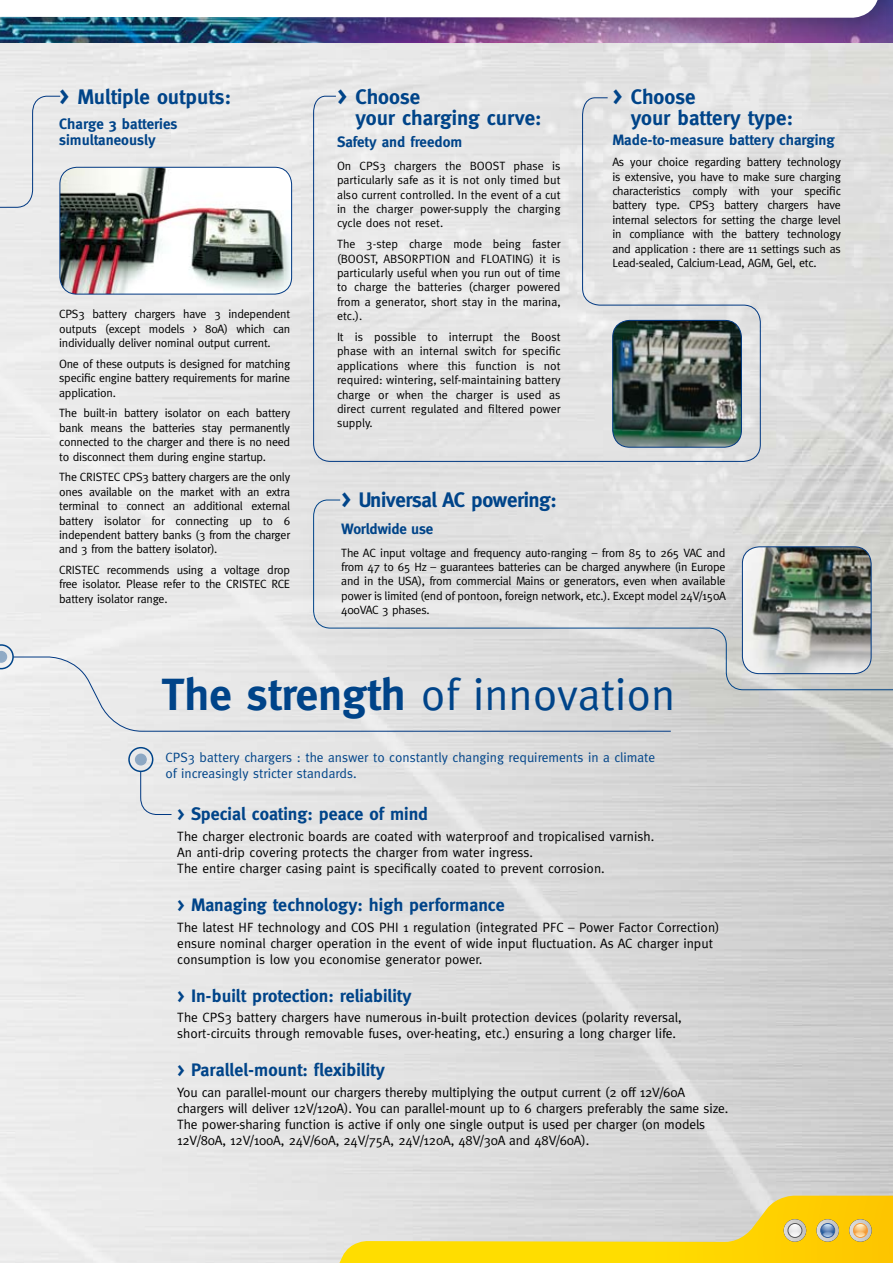
<style>
.page{position:relative;width:893px;height:1263px;background:#fff}
.page>*{position:absolute;margin:0;border:0;box-sizing:border-box;transform-origin:0 0}
.t1{font:45px "Meta";color:#004489}
.t2{font:700 21px/21px "Meta";color:#004489}
.t3{font:700 21px "Meta";letter-spacing:-.02em;color:#004489}
.t4{font:700 18px "Meta";color:#004489}
.t5{font:700 15px/16.5px "Meta";color:#004489}
.t6{font:700 15px "Meta";letter-spacing:-.02em;color:#004489}
.t7{font:13.5px/16.2px "Meta";color:#000}
.t8{font:13.5px/16.2px "Meta";color:#004489}
.t9{font:12px/14.4px "Meta";letter-spacing:-.02em;color:#000;text-align:justify}
.s1{font-size:24px}
.s2{font-weight:700}
</style>
<div class="page">
<img style="left:0;top:92px;width:893px;height:1171px">
<div style="left:0;top:0;width:893px;height:92px;background:#000;opacity:.3"></div>
<img style="left:0;top:0;width:893px;height:63px">
<svg style="left:140px;top:771px;width:32px;height:44px"></svg>
<svg style="left:12px;top:656px;width:659px;height:76px"></svg>
<div style="left:128px;top:747px;width:25px;height:25px;border:2px solid #004489;border-radius:50%"></div>
<div style="left:136px;top:754px;width:10px;height:11px;background:#8da8c3;border-radius:50%"></div>
<div style="left:135px;top:753px;width:12px;height:12px;border:1px solid #004489;border-radius:50%"></div>
<svg style="left:0;top:644px;width:14px;height:25px"></svg>
<img style="left:60px;top:167px;width:232px;height:127px">
<div style="left:60px;top:167px;width:232px;height:127px;border:1px solid #003882;border-radius:17px"></div>
<div style="left:294px;top:389px;width:599px;height:322px;background:#000;opacity:.3"></div>
<svg style="left:313px;top:407px;width:580px;height:283px"></svg>
<img style="left:742px;top:547px;width:129px;height:127px">
<div style="left:742px;top:546px;width:129px;height:128px;border:1px solid #003882;border-radius:17px"></div>
<div style="left:292px;top:73px;width:494px;height:412px;background:#e3e3e3"></div>
<svg style="left:313px;top:95px;width:448px;height:367px"></svg>
<div style="left:0;top:95px;width:61px;height:113px;background:#eaeaea"></div>
<img style="left:613px;top:320px;width:128px;height:127px">
<div style="left:612px;top:320px;width:130px;height:128px;border:1px solid #003882;border-radius:17px"></div>
<svg style="left:339px;top:1196px;width:554px;height:67px"></svg>
<img style="left:784px;top:1219px;width:22px;height:23px;border-radius:11px">
<img style="left:816px;top:1219px;width:23px;height:23px;border-radius:11px">
<img style="left:849px;top:1219px;width:23px;height:23px;border-radius:11px">
<img style="left:788px;top:1223px;width:14px;height:14px;border-radius:7px">
<div style="left:788px;top:1223px;width:14px;height:15px;border:1px solid #58585a;border-radius:50%"></div>
<img style="left:821px;top:1223px;width:14px;height:14px;border-radius:7px">
<div style="left:820px;top:1223px;width:15px;height:15px;border:1px solid #365e9b;border-radius:50%"></div>
<img style="left:853px;top:1223px;width:14px;height:14px;border-radius:7px">
<div style="left:853px;top:1223px;width:15px;height:15px;border:1px solid #f39b40;border-radius:50%"></div>
<h2 class="t2" style="left:59px;top:86px;width:173px"><span class="s1">&gt;</span> Multiple outputs:</h2>
<p class="t5" style="left:59px;top:115px;width:120px">Charge 3 batteries simultaneously</p>
<p class="t9" style="left:59px;top:307px;width:233px">CPS3 battery chargers have 3 independent outputs (except models &gt; 80A) which can individually deliver nominal output current.</p>
<p class="t9" style="left:59px;top:356px;width:233px">One of these outputs is designed for matching specific engine battery requirements for marine application.</p>
<p class="t9" style="left:59px;top:406px;width:233px">The built-in battery isolator on each battery bank means the batteries stay permanently connected to the charger and there is no need to disconnect them during engine startup.</p>
<p class="t9" style="left:59px;top:470px;width:233px">The CRISTEC CPS3 battery chargers are the only ones available on the market with an extra terminal to connect an additional external battery isolator for connecting up to 6 independent battery banks (3 from the charger and 3 from the battery isolator).</p>
<p class="t9" style="left:59px;top:563px;width:233px">CRISTEC recommends using a voltage drop free isolator. Please refer to the CRISTEC RCE battery isolator range.</p>
<h2 class="t2" style="left:355px;top:86px;width:188px;text-indent:-18px"><span class="s1">&gt;</span> Choose<br>your charging curve:</h2>
<p class="t5" style="left:337px;top:133px;width:127px">Safety and freedom</p>
<p class="t9" style="left:337px;top:158px;width:225px">On CPS3 chargers the BOOST phase is particularly safe as it is not only timed but also current controlled. In the event of a cut in the charger power-supply the charging cycle does not reset.</p>
<p class="t9" style="left:337px;top:237px;width:225px">The 3-step charge mode being faster (BOOST, ABSORPTION and FLOATING) it is particularly useful when you run out of time to charge the batteries (charger powered from a generator, short stay in the marina, etc.).</p>
<p class="t9" style="left:337px;top:329px;width:225px">It is possible to interrupt the Boost phase with an internal switch for specific applications where this function is not required: wintering, self-maintaining battery charge or when the charger is used as direct current regulated and filtered power supply.</p>
<h2 class="t2" style="left:631px;top:86px;width:164px;text-indent:-18px"><span class="s1">&gt;</span> Choose<br>your battery type:</h2>
<p class="t5" style="left:612px;top:132px;width:224px">Made-to-measure battery charging</p>
<p class="t9" style="left:612px;top:155px;width:230px">As your choice regarding battery technology is extensive, you have to make sure charging characteristics comply with your specific battery type. CPS3 battery chargers have internal selectors for setting the charge level in compliance with the battery technology and application : there are 11 settings such as Lead-sealed, Calcium-Lead, AGM, Gel, etc.</p>
<h2 class="t3" style="left:341px;top:488px;width:217px"><span class="s1">&gt;</span> Universal AC powering:</h2>
<p class="t6" style="left:341px;top:520px;width:93px">Worldwide use</p>
<p class="t9" style="left:341px;top:545px;width:386px">The AC input voltage and frequency auto-ranging – from 85 to 265 VAC and from 47 to 65 Hz – guarantees batteries can be charged anywhere (in Europe and in the USA), from commercial Mains or generators, even when available power is limited (end of pontoon, foreign network, etc.). Except model 24V/150A 400VAC 3 phases.</p>
<h1 class="t1" style="left:162px;top:668px;width:515px"><span class="s2">The strength</span> of innovation</h1>
<p class="t8" style="left:165px;top:749px;width:491px">CPS3 battery chargers : the answer to constantly changing requirements in a climate of increasingly stricter standards.</p>
<h3 class="t4" style="left:177px;top:804px;width:253px">&gt; Special coating: peace of mind</h3>
<p class="t7" style="left:177px;top:828px;width:479px">The charger electronic boards are coated with waterproof and tropicalised varnish.<br>An anti-drip covering protects the charger from water ingress.<br>The entire charger casing paint is specifically coated to prevent corrosion.</p>
<h3 class="t4" style="left:177px;top:894px;width:329px">&gt; Managing technology: high performance</h3>
<p class="t7" style="left:177px;top:919px;width:544px">The latest HF technology and COS PHI 1 regulation (integrated PFC – Power Factor Correction) ensure nominal charger operation in the event of wide input fluctuation. As AC charger input consumption is low you economise generator power.</p>
<h3 class="t4" style="left:177px;top:985px;width:236px">&gt; In-built protection: reliability</h3>
<p class="t7" style="left:177px;top:1009px;width:506px">The CPS3 battery chargers have numerous in-built protection devices (polarity reversal, short-circuits through removable fuses, over-heating, etc.) ensuring a long charger life.</p>
<h3 class="t4" style="left:177px;top:1059px;width:209px">&gt; Parallel-mount: flexibility</h3>
<p class="t7" style="left:177px;top:1084px;width:553px">You can parallel-mount our chargers thereby multiplying the output current (2 off 12V/60A chargers will deliver 12V/120A). You can parallel-mount up to 6 chargers preferably the same size.<br>The power-sharing function is active if only one single output is used per charger (on models 12V/80A, 12V/100A, 24V/60A, 24V/75A, 24V/120A, 48V/30A and 48V/60A).</p>
</div>
